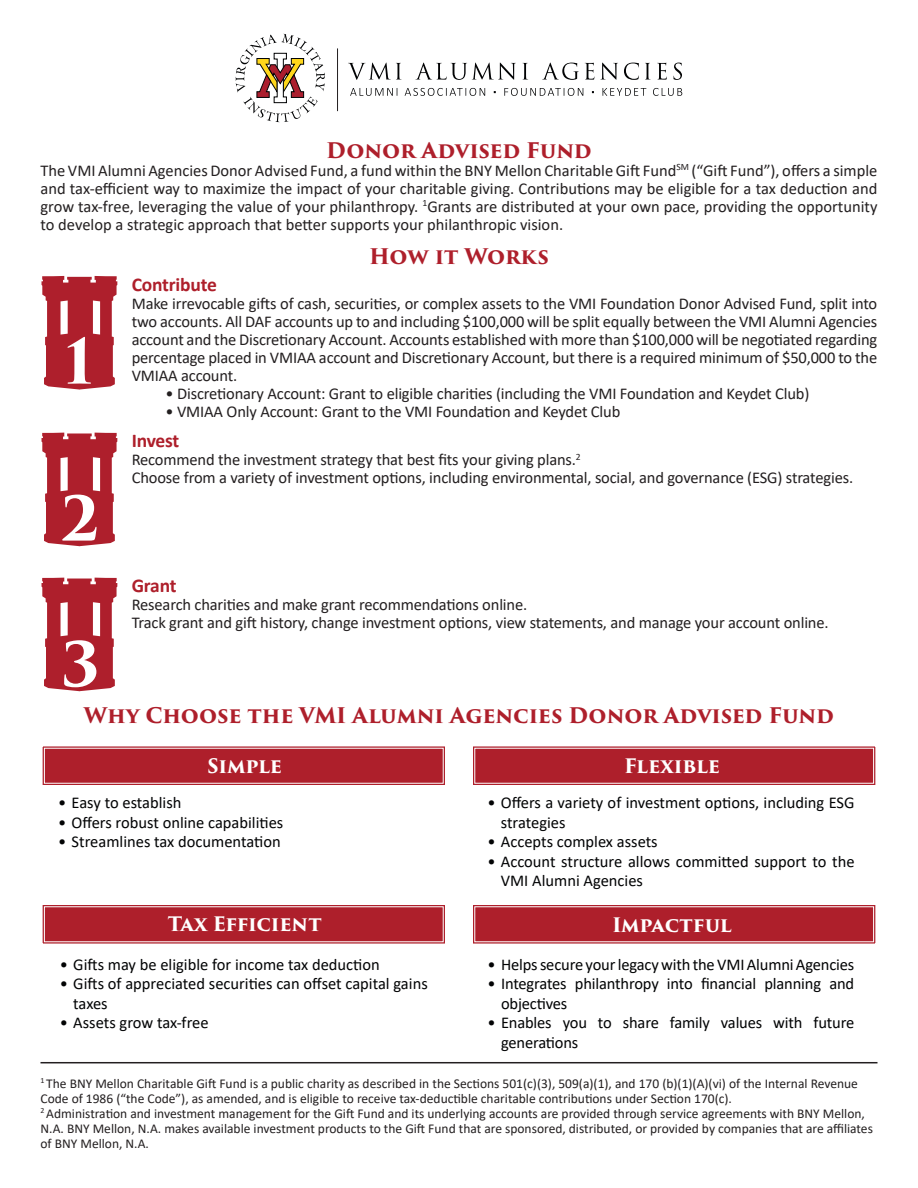
<style>
.page{position:relative;width:918px;height:1188px;background:#fff}
.page>*{position:absolute;margin:0;border:0;box-sizing:border-box;transform-origin:0 0}
.t1{font:700 60px "Trajan Pro 3";color:#fff}
.t2{font:700 21px "Trajan Pro 3";letter-spacing:-.005em;color:#ae1f2b}
.t3{font:700 19.5px "Trajan Pro 3";letter-spacing:-.01em;color:#fff}
.t4{font:700 19.5px "Calibri";letter-spacing:-.01em;color:#ae1f2b}
.t5{font:16.5px/18px "Calibri";letter-spacing:-.01em;color:#231f20;text-align:justify}
.t6{font:16.5px/19.5px "Calibri";letter-spacing:-.005em;color:#020304}
.t7{font:13.5px/15px "Calibri";color:#231f20}
</style>
<div class="page">
<hr style="left:337px;top:48px;width:1px;height:63px;background:#231f20">
<svg style="left:350px;top:88px;width:48px;height:8px"></svg>
<svg style="left:405px;top:88px;width:80px;height:8px"></svg>
<svg style="left:504px;top:88px;width:79px;height:8px"></svg>
<svg style="left:603px;top:88px;width:43px;height:8px"></svg>
<svg style="left:653px;top:88px;width:29px;height:8px"></svg>
<svg style="left:348px;top:63px;width:54px;height:17px"></svg>
<svg style="left:415px;top:63px;width:101px;height:17px"></svg>
<svg style="left:523px;top:63px;width:5px;height:17px"></svg>
<svg style="left:542px;top:63px;width:37px;height:17px"></svg>
<svg style="left:585px;top:63px;width:9px;height:17px"></svg>
<svg style="left:600px;top:63px;width:18px;height:17px"></svg>
<svg style="left:624px;top:63px;width:15px;height:17px"></svg>
<svg style="left:645px;top:63px;width:6px;height:17px"></svg>
<svg style="left:657px;top:63px;width:10px;height:17px"></svg>
<svg style="left:674px;top:63px;width:8px;height:17px"></svg>
<svg style="left:236px;top:34px;width:89px;height:88px"></svg>
<div style="left:42px;top:746px;width:403px;height:39px;background:#ae1f2b"></div>
<div style="left:44px;top:748px;width:400px;height:36px;border:1px solid #fff"></div>
<div style="left:473px;top:746px;width:403px;height:39px;background:#ae1f2b"></div>
<div style="left:474px;top:748px;width:400px;height:36px;border:1px solid #fff"></div>
<svg style="left:473px;top:905px;width:403px;height:39px;background:#b32e39"></svg>
<svg style="left:42px;top:905px;width:403px;height:39px;background:#b32e39"></svg>
<svg style="left:42px;top:276px;width:75px;height:114px"></svg>
<svg style="left:42px;top:433px;width:75px;height:113px"></svg>
<svg style="left:42px;top:578px;width:75px;height:113px"></svg>
<hr style="left:40px;top:1062px;width:838px;height:1px;background:#231f20">
<p class="t2" style="left:326px;top:135px;width:267px">Donor Advised Fund</p>
<p class="t5" style="left:40px;top:161px;width:838px">The VMI Alumni Agencies Donor Advised Fund, a fund within the BNY Mellon Charitable Gift Fund<sup>SM</sup> (“Gift Fund”), offers a simple and tax-efficient way to maximize the impact of your charitable giving. Contributions may be eligible for a tax deduction and grow tax-free, leveraging the value of your philanthropy. <sup>1</sup>Grants are distributed at your own pace, providing the opportunity to develop a strategic approach that better supports your philanthropic vision.</p>
<p class="t2" style="left:369px;top:241px;width:181px">How it Works</p>
<p class="t1" style="left:65px;top:317px;width:29px">1</p>
<p class="t1" style="left:61px;top:474px;width:40px">2</p>
<p class="t1" style="left:61px;top:620px;width:41px">3</p>
<p class="t4" style="left:132px;top:270px;width:87px">Contribute</p>
<p class="t5" style="left:132px;top:294px;width:747px">Make irrevocable gifts of cash, securities, or complex assets to the VMI Foundation Donor Advised Fund, split into two accounts. All DAF accounts up to and including $100,000 will be split equally between the VMI Alumni Agencies account and the Discretionary Account. Accounts established with more than $100,000 will be negotiated regarding percentage placed in VMIAA account and Discretionary Account, but there is a required minimum of $50,000 to the VMIAA account.</p>
<p class="t5" style="left:166px;top:384px;width:645px">• Discretionary Account: Grant to eligible charities (including the VMI Foundation and Keydet Club)</p>
<p class="t5" style="left:166px;top:402px;width:456px">• VMIAA Only Account: Grant to the VMI Foundation and Keydet Club</p>
<p class="t4" style="left:132px;top:427px;width:49px">Invest</p>
<p class="t5" style="left:132px;top:450px;width:451px">Recommend the investment strategy that best fits your giving plans.<sup>2</sup></p>
<p class="t5" style="left:132px;top:468px;width:723px">Choose from a variety of investment options, including environmental, social, and governance (ESG) strategies.</p>
<p class="t4" style="left:132px;top:572px;width:46px">Grant</p>
<p class="t5" style="left:132px;top:595px;width:397px">Research charities and make grant recommendations online.</p>
<p class="t5" style="left:132px;top:613px;width:698px">Track grant and gift history, change investment options, view statements, and manage your account online.</p>
<p class="t2" style="left:84px;top:699px;width:752px">Why Choose the VMI Alumni Agencies Donor Advised Fund</p>
<p class="t3" style="left:208px;top:752px;width:76px">Simple</p>
<p class="t6" style="left:58px;top:792px;width:125px">• Easy to establish</p>
<p class="t6" style="left:58px;top:812px;width:227px">• Offers robust online capabilities</p>
<p class="t6" style="left:58px;top:831px;width:224px">• Streamlines tax documentation</p>
<p class="t3" style="left:624px;top:751px;width:97px">Flexible</p>
<p class="t6" style="left:501px;top:792px;width:355px;text-indent:-14px">• Offers a variety of investment options, including ESG strategies</p>
<p class="t6" style="left:487px;top:831px;width:172px">• Accepts complex assets</p>
<p class="t6" style="left:501px;top:851px;width:355px;text-indent:-14px">• Account structure allows committed support to the<br>VMI Alumni Agencies</p>
<p class="t3" style="left:168px;top:910px;width:155px">Tax Efficient</p>
<p class="t3" style="left:612px;top:911px;width:122px">Impactful</p>
<p class="t6" style="left:60px;top:954px;width:322px">• Gifts may be eligible for income tax deduction</p>
<p class="t6" style="left:73px;top:973px;width:356px;text-indent:-14px">• Gifts of appreciated securities can offset capital gains taxes</p>
<p class="t6" style="left:60px;top:1012px;width:150px">• Assets grow tax-free</p>
<p class="t6" style="left:488px;top:954px;width:368px">• Helps secure your legacy with the VMI Alumni Agencies</p>
<p class="t6" style="left:501px;top:973px;width:355px;text-indent:-14px">• Integrates philanthropy into financial planning and objectives</p>
<p class="t6" style="left:501px;top:1012px;width:355px;text-indent:-14px">• Enables you to share family values with future generations</p>
<p class="t7" style="left:40px;top:1076px;width:819px"><sup>1</sup> The BNY Mellon Charitable Gift Fund is a public charity as described in the Sections 501(c)(3), 509(a)(1), and 170 (b)(1)(A)(vi) of the Internal Revenue<br>Code of 1986 (“the Code”), as amended, and is eligible to receive tax-deductible charitable contributions under Section 170(c).</p>
<p class="t7" style="left:40px;top:1106px;width:834px"><sup>2</sup> Administration and investment management for the Gift Fund and its underlying accounts are provided through service agreements with BNY Mellon,<br>N.A. BNY Mellon, N.A. makes available investment products to the Gift Fund that are sponsored, distributed, or provided by companies that are affiliates of BNY Mellon, N.A.</p>
</div>
